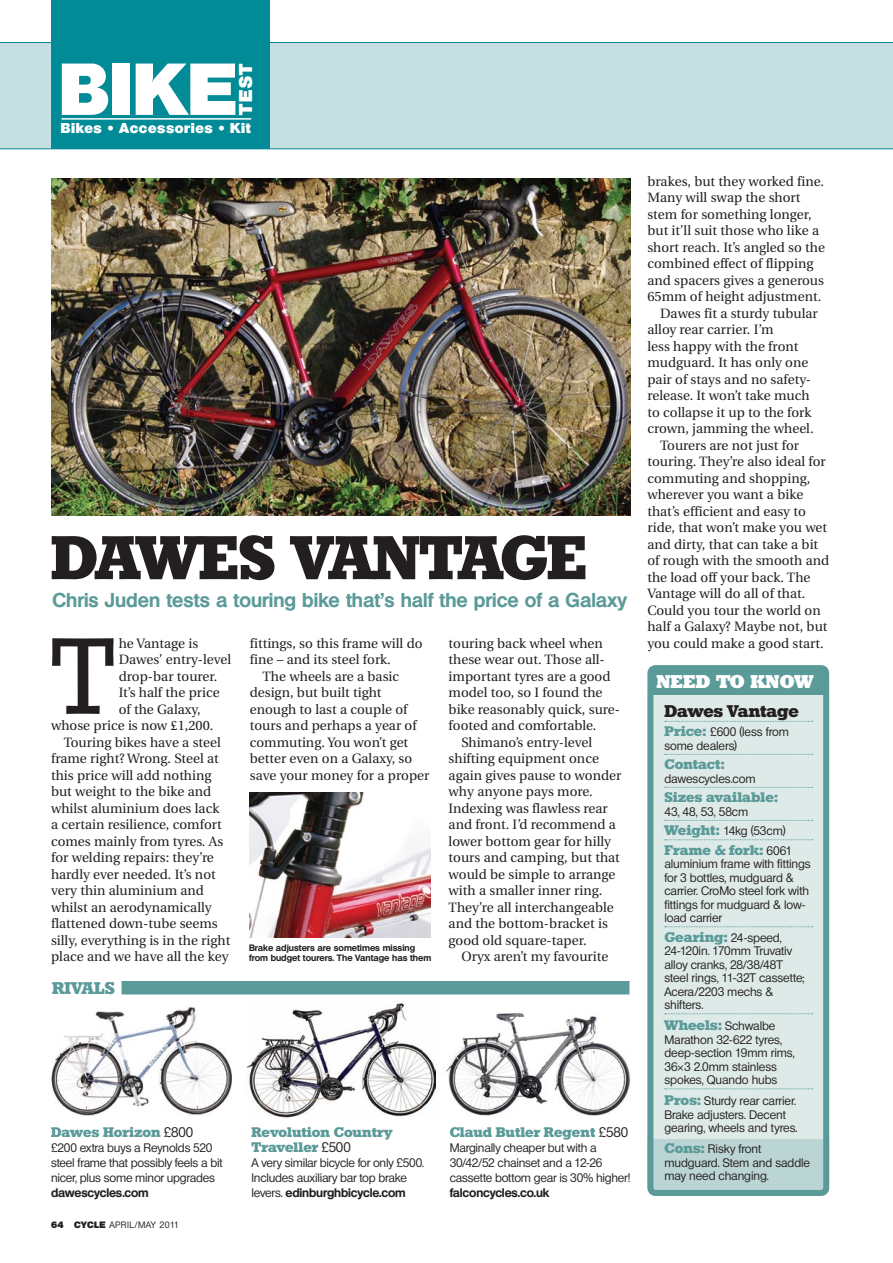
<style>
.page{position:relative;width:893px;height:1263px;background:#fff}
.page>*{position:absolute;margin:0;border:0;box-sizing:border-box;transform-origin:0 0}
.Answer_2ndPara{font:105px "Stafford";color:#231f20}
.t1{font:800 71.25px "Olympia";color:#fff}
.t2{font:700 60px "Stafford";letter-spacing:-.015em;color:#231f20}
.t3{font:700 19.5px "Olympia";color:#5a9a98}
.t4{font:800 18px "Stafford";color:#fff}
.t5{font:800 18px "Olympia";color:#fff}
.t6{font:700 16.5px "Stafford";color:#231f20}
.t7{font:700 16.5px "Stafford";letter-spacing:.02em;color:#5a9a98}
.t8{font:800 13.95px "Olympia";letter-spacing:.04em;color:#fff}
.Answer_2ndPara-2{font:13.5px/16.5px "Utopia";color:#231f20}
.t9{font:700 13.5px/15px "Stafford";letter-spacing:.01em;color:#5a9a98}
.t10{font:500 12px/13.5px "Olympia";letter-spacing:-.01em;color:#231f20}
.Pic_caption{font:700 9px/10.5px "Olympia";color:#231f20}
.t11{font:500 9px "Olympia";letter-spacing:.05em;color:#231f20}
.s1{font-family:"Utopia";font-weight:700}
.s2{font-family:"Olympia";font-weight:500;color:#231f20}
.s3{font-weight:700}
.s4{font-weight:800}
.s5{font-family:"Stafford";font-weight:700;font-size:13.5px;color:#5a9a98}
.s6{font-family:"Olympia";font-weight:500;font-size:12px;color:#231f20}
.s7{font-family:"Utopia";font-weight:400}
</style>
<div class="page">
<img style="left:51px;top:179px;width:579px;height:337px">
<div style="left:0;top:42px;width:893px;height:107px;background:#c6dfe2"></div>
<div style="left:51px;top:0;width:218px;height:149px;background:#008b96"></div>
<hr style="left:62px;top:118px;width:189px;height:2px;background:#fff">
<img style="left:249px;top:793px;width:182px;height:144px">
<div style="left:650px;top:668px;width:176px;height:525px;background:#5a9a98;border-radius:6px"></div>
<div style="left:654px;top:695px;width:168px;height:444px;background:#deeae8"></div>
<div style="left:647px;top:1139px;width:182px;height:57px;background:#bbd5d4"></div>
<div style="left:647px;top:665px;width:182px;height:531px;border:6px solid #5a9a98;border-radius:6px"></div>
<svg style="left:665px;top:721px;width:148px;height:1px"></svg>
<svg style="left:665px;top:754px;width:148px;height:1px"></svg>
<svg style="left:665px;top:787px;width:148px;height:1px"></svg>
<svg style="left:665px;top:820px;width:148px;height:1px"></svg>
<svg style="left:665px;top:839px;width:148px;height:1px"></svg>
<svg style="left:665px;top:926px;width:148px;height:1px"></svg>
<svg style="left:665px;top:1013px;width:148px;height:1px"></svg>
<svg style="left:665px;top:1088px;width:148px;height:1px"></svg>
<div style="left:122px;top:981px;width:507px;height:13px;background:#5a9a98"></div>
<img style="left:51px;top:1007px;width:181px;height:108px">
<img style="left:246px;top:1002px;width:189px;height:116px">
<img style="left:446px;top:1013px;width:185px;height:103px">
<p class="t1" style="left:60px;top:47px;width:175px">BIKE</p>
<p class="t8" style="left:61px;top:120px;width:191px">Bikes <span class="s1">•</span> Accessories <span class="s1">•</span> Kit</p>
<p class="t5" style="left:235px;top:115px;width:53px;rotate:-90deg">TEST</p>
<p class="t2" style="left:51px;top:521px;width:538px">Dawes Vantage</p>
<p class="t3" style="left:53px;top:588px;width:576px">Chris Juden tests a touring bike that’s half the price of a Galaxy</p>
<p class="Answer_2ndPara" style="left:51px;top:615px;width:65px">T</p>
<p class="Answer_2ndPara-2" style="left:119px;top:635px;width:81px">he Vantage is</p>
<p class="Answer_2ndPara-2" style="left:119px;top:652px;width:114px">Dawes’ entry-level</p>
<p class="Answer_2ndPara-2" style="left:119px;top:668px;width:100px">drop-bar tourer.</p>
<p class="Answer_2ndPara-2" style="left:119px;top:685px;width:103px">It’s half the price</p>
<p class="Answer_2ndPara-2" style="left:119px;top:701px;width:83px">of the Galaxy,</p>
<p class="Answer_2ndPara-2" style="left:51px;top:718px;width:164px">whose price is now £1,200.</p>
<p class="Answer_2ndPara-2" style="left:51px;top:734px;width:181px;text-indent:13px">Touring bikes have a steel frame right? Wrong. Steel at this price will add nothing but weight to the bike and whilst aluminium does lack<br>a certain resilience, comfort comes mainly from tyres. As for welding repairs: they’re hardly ever needed. It’s not very thin aluminium and whilst an aerodynamically flattened down-tube seems silly, everything is in the right place and we have all the key</p>
<p class="t7" style="left:52px;top:978px;width:64px">Rivals</p>
<p class="Answer_2ndPara-2" style="left:250px;top:635px;width:174px">fittings, so this frame will do fine – and its steel fork.</p>
<p class="Answer_2ndPara-2" style="left:250px;top:668px;width:181px;text-indent:13px">The wheels are a basic design, but built tight enough to last a couple of tours and perhaps a year of commuting. You won’t get better even on a Galaxy, so save your money for a proper</p>
<p class="Pic_caption" style="left:249px;top:942px;width:184px">Brake adjusters are sometimes missing from budget tourers. The Vantage has them</p>
<p class="Answer_2ndPara-2" style="left:449px;top:635px;width:173px">touring back wheel when these wear out. Those all&shy;important tyres are a good model too, so I found the bike reasonably quick, sure&shy;footed and comfortable.</p>
<p class="Answer_2ndPara-2" style="left:449px;top:734px;width:174px;text-indent:13px">Shimano’s entry-level shifting equipment once again gives pause to wonder why anyone pays more.<br>Indexing was flawless rear and front. I’d recommend a lower bottom gear for hilly tours and camping, but that would be simple to arrange with a smaller inner ring.<br>They’re all interchangeable and the bottom-bracket is good old square-taper.</p>
<p class="Answer_2ndPara-2" style="left:461px;top:949px;width:149px">Oryx aren’t my favourite</p>
<p class="t9" style="left:51px;top:1125px;width:144px">Dawes Horizon <span class="s2">£800</span></p>
<p class="t10" style="left:51px;top:1140px;width:173px;line-height:15px">£200 extra buys a Reynolds 520 steel frame that possibly feels a bit nicer, plus some minor upgrades <span class="s3">dawescycles.com</span></p>
<p class="t11" style="left:51px;top:1219px;width:130px"><span class="s4">64 cycle</span> April/May 2011</p>
<p class="t9" style="left:252px;top:1125px;width:142px">Revolution Country<br>Traveller <span class="s2">£500</span></p>
<p class="t10" style="left:252px;top:1155px;width:174px;line-height:15px">A very similar bicycle for only £500.<br>Includes auxiliary bar top brake levers. <span class="s3">edinburghbicycle.com</span></p>
<p class="t9" style="left:450px;top:1125px;width:180px">Claud Butler Regent <span class="s2">£580</span></p>
<p class="t10" style="left:450px;top:1140px;width:182px;line-height:15px">Marginally cheaper but with a<br>30/42/52 chainset and a 12-26 cassette bottom gear is 30% higher! <span class="s3">falconcycles.co.uk</span></p>
<p class="Answer_2ndPara-2" style="left:647px;top:173px;width:179px">brakes, but they worked fine.<br>Many will swap the short stem for something longer, but it’ll suit those who like a short reach. It’s angled so the combined effect of flipping and spacers gives a generous<br>65mm of height adjustment.</p>
<p class="Answer_2ndPara-2" style="left:647px;top:305px;width:172px;text-indent:13px">Dawes fit a sturdy tubular alloy rear carrier. I’m<br>less happy with the front mudguard. It has only one pair of stays and no safety&shy;release. It won’t take much to collapse it up to the fork crown, jamming the wheel.</p>
<p class="Answer_2ndPara-2" style="left:647px;top:437px;width:183px;text-indent:13px">Tourers are not just for touring. They’re also ideal for commuting and shopping, wherever you want a bike that’s efficient and easy to ride, that won’t make you wet and dirty, that can take a bit of rough with the smooth and the load off your back. The<br>Vantage will do all of that.<br>Could you tour the world on half a Galaxy? Maybe not, but you could make a good start.</p>
<p class="t4" style="left:656px;top:670px;width:158px">NEED TO KNOW</p>
<p class="t6" style="left:664px;top:701px;width:136px">Dawes Vantage</p>
<p class="t10" style="left:664px;top:725px;width:126px"><span class="s5">Price:</span> £600 (less from some dealers)</p>
<p class="t9" style="left:664px;top:757px;width:62px">Contact:</p>
<p class="t10" style="left:664px;top:772px;width:93px">dawescycles.com</p>
<p class="t9" style="left:664px;top:790px;width:115px">Sizes available:</p>
<p class="t10" style="left:664px;top:805px;width:85px">43, 48, 53, 58cm</p>
<p class="t10" style="left:664px;top:824px;width:123px"><span class="s5">Weight:</span> 14kg (53cm)</p>
<p class="t9" style="left:664px;top:842px;width:130px">Frame &amp; fork: <span class="s6">6061</span></p>
<p class="t10" style="left:664px;top:857px;width:148px">aluminium frame with fittings for 3 bottles, mudguard &amp; carrier. CroMo steel fork with fittings for mudguard &amp; low&shy;load carrier</p>
<p class="t10" style="left:664px;top:931px;width:142px"><span class="s5">Gearing:</span> 24-speed,<br>24-120in. 170mm Truvativ alloy cranks, 28/38/48T steel rings, 11-32T cassette;<br>Acera/2203 mechs &amp; shifters.</p>
<p class="t10" style="left:664px;top:1019px;width:132px"><span class="s5">Wheels:</span> Schwalbe<br>Marathon 32-622 tyres, deep-section 19mm rims,<br>36<span class="s7">×</span>3 2.0mm stainless spokes, Quando hubs</p>
<p class="t10" style="left:664px;top:1094px;width:135px"><span class="s5">Pros:</span> Sturdy rear carrier.<br>Brake adjusters. Decent gearing, wheels and tyres.</p>
<p class="t10" style="left:664px;top:1142px;width:147px"><span class="s5">Cons:</span> Risky front mudguard. Stem and saddle may need changing.</p>
</div>
